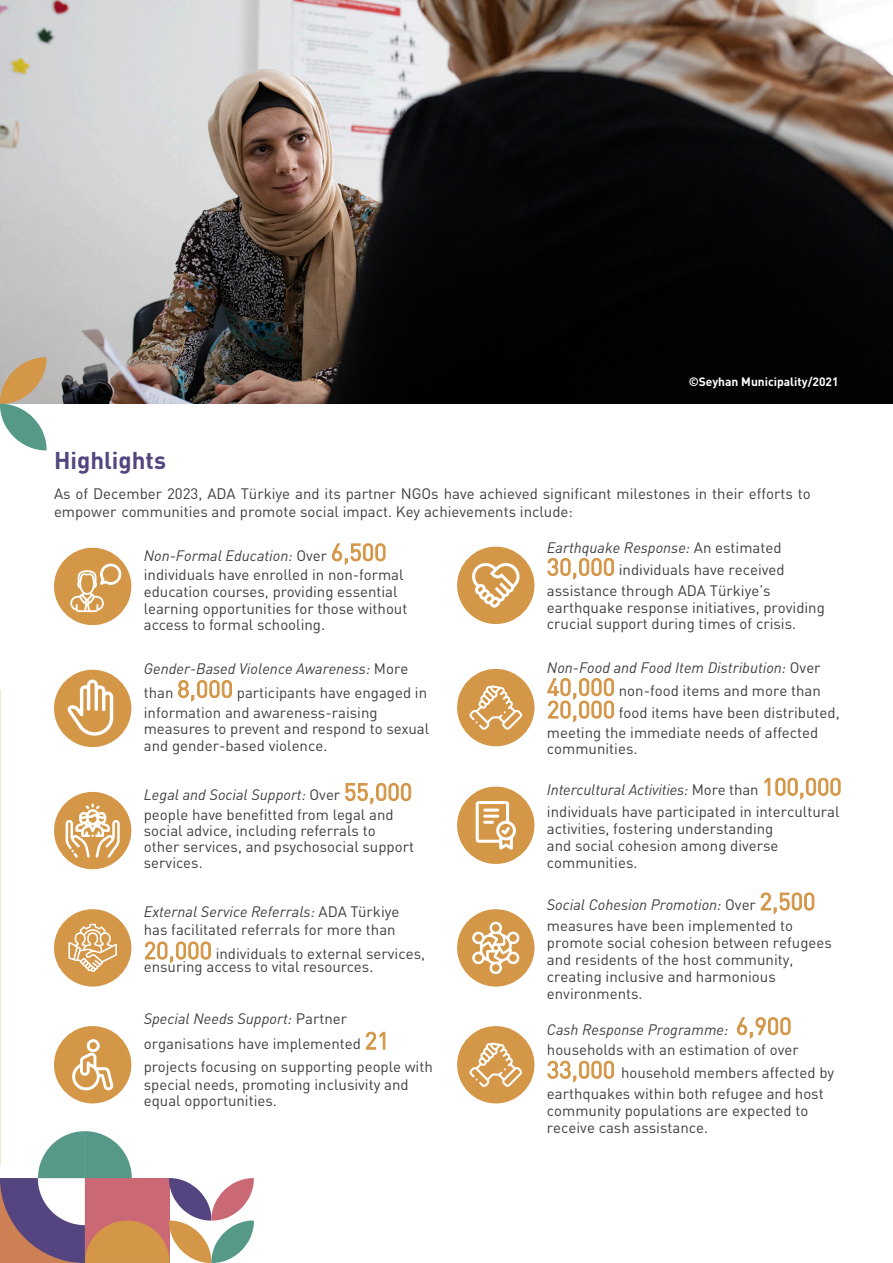
<style>
.page{position:relative;width:893px;height:1263px;background:#fff}
.page>*{position:absolute;margin:0;border:0;box-sizing:border-box;transform-origin:0 0}
.t1{font:700 24px "DIN Pro";color:#544580}
.t2{font:15px/18px "DIN Pro";color:#3e3e3f}
.t3{font:15px/20.1px "DIN Pro";color:#404040}
.t4{font:700 12px "DIN Pro";color:#fff}
.s1{font-style:italic}
.s2{font-size:23.7px;color:#d49647}
.s3{font-style:italic;color:#3e3e3f}
</style>
<div class="page">
<svg style="left:0;top:1131px;width:254px;height:132px"></svg>
<img style="left:0;top:0;width:893px;height:404px">
<svg style="left:0;top:357px;width:47px;height:93px"></svg>
<div style="left:54px;top:548px;width:77px;height:77px;background:#d49647;border-radius:50%"></div>
<div style="left:457px;top:547px;width:77px;height:77px;background:#d49647;border-radius:50%"></div>
<div style="left:54px;top:670px;width:77px;height:77px;background:#d49647;border-radius:50%"></div>
<div style="left:457px;top:669px;width:77px;height:77px;background:#d49647;border-radius:50%"></div>
<div style="left:54px;top:792px;width:77px;height:77px;background:#d49647;border-radius:50%"></div>
<div style="left:457px;top:786px;width:77px;height:78px;background:#d49647;border-radius:50%"></div>
<div style="left:54px;top:909px;width:77px;height:77px;background:#d49647;border-radius:50%"></div>
<div style="left:457px;top:909px;width:77px;height:77px;background:#d49647;border-radius:50%"></div>
<div style="left:54px;top:1026px;width:77px;height:77px;background:#d49647;border-radius:50%"></div>
<div style="left:457px;top:1026px;width:77px;height:77px;background:#d49647;border-radius:50%"></div>
<svg style="left:67px;top:679px;width:46px;height:57px"></svg>
<svg style="left:70px;top:564px;width:51px;height:48px"></svg>
<svg style="left:66px;top:803px;width:54px;height:55px"></svg>
<svg style="left:68px;top:924px;width:49px;height:48px"></svg>
<svg style="left:72px;top:1039px;width:42px;height:52px"></svg>
<svg style="left:472px;top:563px;width:48px;height:45px"></svg>
<svg style="left:469px;top:685px;width:53px;height:45px"></svg>
<svg style="left:469px;top:1042px;width:53px;height:45px"></svg>
<svg style="left:476px;top:801px;width:40px;height:49px"></svg>
<svg style="left:472px;top:921px;width:48px;height:54px"></svg>
<p class="t4" style="left:689px;top:372px;width:151px">©Seyhan Municipality/2021</p>
<p class="t1" style="left:54px;top:441px;width:114px">Highlights</p>
<p class="t2" style="left:54px;top:483px;width:758px">As of December 2023, ADA Türkiye and its partner NGOs have achieved significant milestones in their efforts to empower communities and promote social impact. Key achievements include:</p>
<p class="t2" style="left:144px;top:545px;width:261px;line-height:19.5px"><span class="s1">Non-Formal Education:</span> Over <span class="s2">6,500 </span>individuals have enrolled in non-formal</p>
<p class="t2" style="left:144px;top:582px;width:265px;line-height:16.6px">education courses, providing essential learning opportunities for those without access to formal schooling.</p>
<p class="t2" style="left:144px;top:655px;width:285px;line-height:23.7px"><span class="s1">Gender-Based Violence Awareness:</span> More than <span class="s2">8,000</span> participants have engaged in</p>
<p class="t2" style="left:144px;top:703px;width:287px;line-height:16.5px">information and awareness-raising measures to prevent and respond to sexual and gender-based violence.</p>
<p class="t2" style="left:144px;top:784px;width:270px;line-height:19.5px"><span class="s1">Legal and Social Support:</span> Over <span class="s2">55,000 </span>people have benefitted from legal and</p>
<p class="t2" style="left:144px;top:822px;width:272px;line-height:16px">social advice, including referrals to other services, and psychosocial support services.</p>
<p class="t2" style="left:144px;top:902px;width:257px"><span class="s1">External Service Referrals:</span> ADA Türkiye has facilitated referrals for more than</p>
<p class="t2" style="left:144px;top:946px;width:283px;line-height:13.2px"><span class="s2">20,000</span> individuals to external services, ensuring access to vital resources.</p>
<p class="t2" style="left:144px;top:1005px;width:247px;line-height:25.3px"><span class="s1">Special Needs Support:</span> Partner organisations have implemented <span class="s2">21</span></p>
<p class="t2" style="left:144px;top:1056px;width:291px">projects focusing on supporting people with special needs, promoting inclusivity and</p>
<p class="t2" style="left:144px;top:1090px;width:135px">equal opportunities.</p>
<p class="t2" style="left:547px;top:535px;width:239px;line-height:22.6px"><span class="s1">Earthquake Response:</span> An estimated<br><span class="s2">30,000</span> individuals have received</p>
<p class="t2" style="left:547px;top:581px;width:279px;line-height:16.8px">assistance through ADA Türkiye’s earthquake response initiatives, providing crucial support during times of crisis.</p>
<p class="t2" style="left:547px;top:655px;width:294px;line-height:22.5px"><span class="s1">Non-Food and Food Item Distribution:</span> Over<br><span class="s2">40,000</span> non-food items and more than<br><span class="s2">20,000</span> food items have been distributed,</p>
<p class="t2" style="left:547px;top:723px;width:273px;line-height:16.2px">meeting the immediate needs of affected communities.</p>
<p class="t2" style="left:547px;top:778px;width:296px;line-height:21.3px"><span class="s1">Intercultural Activities:</span> More than <span class="s2">100,000 </span>individuals have participated in intercultural</p>
<p class="t2" style="left:547px;top:819px;width:233px;line-height:17.2px">activities, fostering understanding and social cohesion among diverse communities.</p>
<p class="t2" style="left:547px;top:893px;width:270px;line-height:21px"><span class="s1">Social Cohesion Promotion:</span> Over <span class="s2">2,500 </span>measures have been implemented to</p>
<p class="t2" style="left:547px;top:933px;width:286px;line-height:17.1px">promote social cohesion between refugees and residents of the host community, creating inclusive and harmonious environments.</p>
<p class="t3" style="left:547px;top:1018px;width:253px"><span class="s3">Cash Response Programme:</span> <span class="s2">6,900 </span>households with an estimation of over</p>
<p class="t2" style="left:547px;top:1061px;width:289px;line-height:20.7px"><span class="s2">33,000</span> household members affected by earthquakes within both refugee and host</p>
<p class="t2" style="left:547px;top:1101px;width:263px;line-height:17px">community populations are expected to receive cash assistance.</p>
</div>
